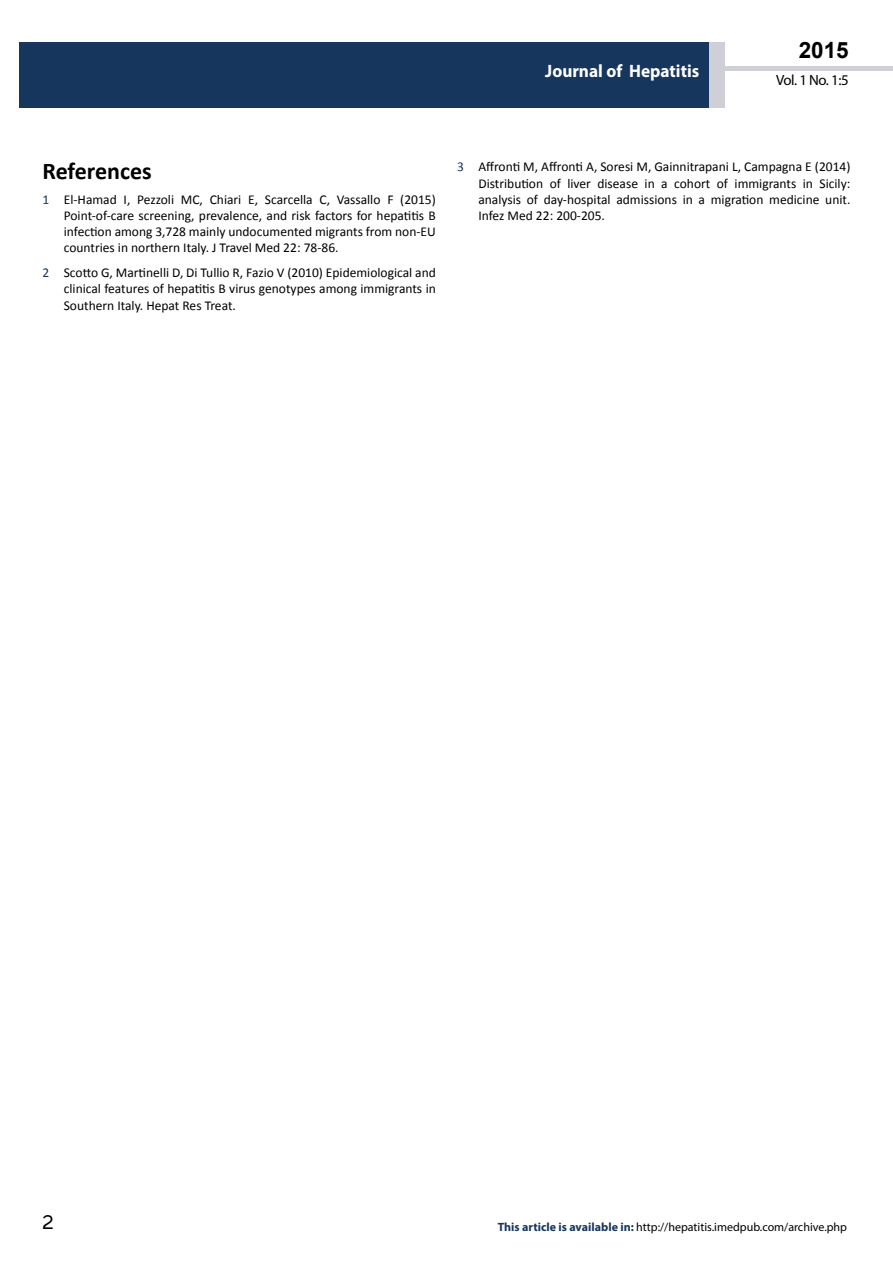
<style>
.page{position:relative;width:893px;height:1263px;background:#fff}
.page>*{position:absolute;margin:0;border:0;box-sizing:border-box;transform-origin:0 0}
.t1{font:25.5px "Tunga";color:#000}
.t2{font:700 24px "Calibri";color:#000}
.t3{font:700 22.5px "Arial";color:#000}
.t4{font:700 18px "Myriad Pro";color:#fff;scale:.96 1}
.t5{font:14.85px "Myriad Pro";color:#000}
.t6{font:13.5px/16.2px "Calibri";color:#000;text-align:justify}
.t7{font:12px "Myriad Pro";color:#000}
.s1{color:#16365d}
.s2{font-weight:700;color:#16365d}
</style>
<div class="page">
<div style="left:722px;top:66px;width:171px;height:5px;background:#cfcfd8"></div>
<div style="left:19px;top:42px;width:706px;height:66px;background:#16365d"></div>
<div style="left:709px;top:42px;width:16px;height:66px;background:#cfcfd8"></div>
<h3 class="t4" style="left:545px;top:60px;width:162px">Journal of Hepatitis</h3>
<h3 class="t3" style="left:799px;top:35px;width:52px">2015</h3>
<p class="t5" style="left:776px;top:71px;width:74px">Vol. 1 No. 1:5</p>
<h2 class="t2" style="left:43px;top:156px;width:111px">References</h2>
<p class="t6" style="left:64px;top:191px;width:374px;text-indent:-21px"><span class="s1">1</span> El-Hamad I, Pezzoli MC, Chiari E, Scarcella C, Vassallo F (2015)<br>Point-of-care screening, prevalence, and risk factors for hepatitis B infection among 3,728 mainly undocumented migrants from non-EU countries in northern Italy. J Travel Med 22: 78-86.</p>
<p class="t6" style="left:64px;top:265px;width:374px;text-indent:-21px"><span class="s1">2</span> Scotto G, Martinelli D, Di Tullio R, Fazio V (2010) Epidemiological and clinical features of hepatitis B virus genotypes among immigrants in Southern Italy. Hepat Res Treat.</p>
<p class="t6" style="left:478px;top:159px;width:374px;text-indent:-21px"><span class="s1">3</span> Affronti M, Affronti A, Soresi M, Gainnitrapani L, Campagna E (2014)<br>Distribution of liver disease in a cohort of immigrants in Sicily: analysis of day-hospital admissions in a migration medicine unit.<br>Infez Med 22: 200-205.</p>
<h1 class="t1" style="left:42px;top:1205px;width:13px">2</h1>
<p class="t7" style="left:498px;top:1220px;width:351px"><span class="s2">This article is available in:</span> http://hepatitis.imedpub.com/archive.php</p>
</div>
